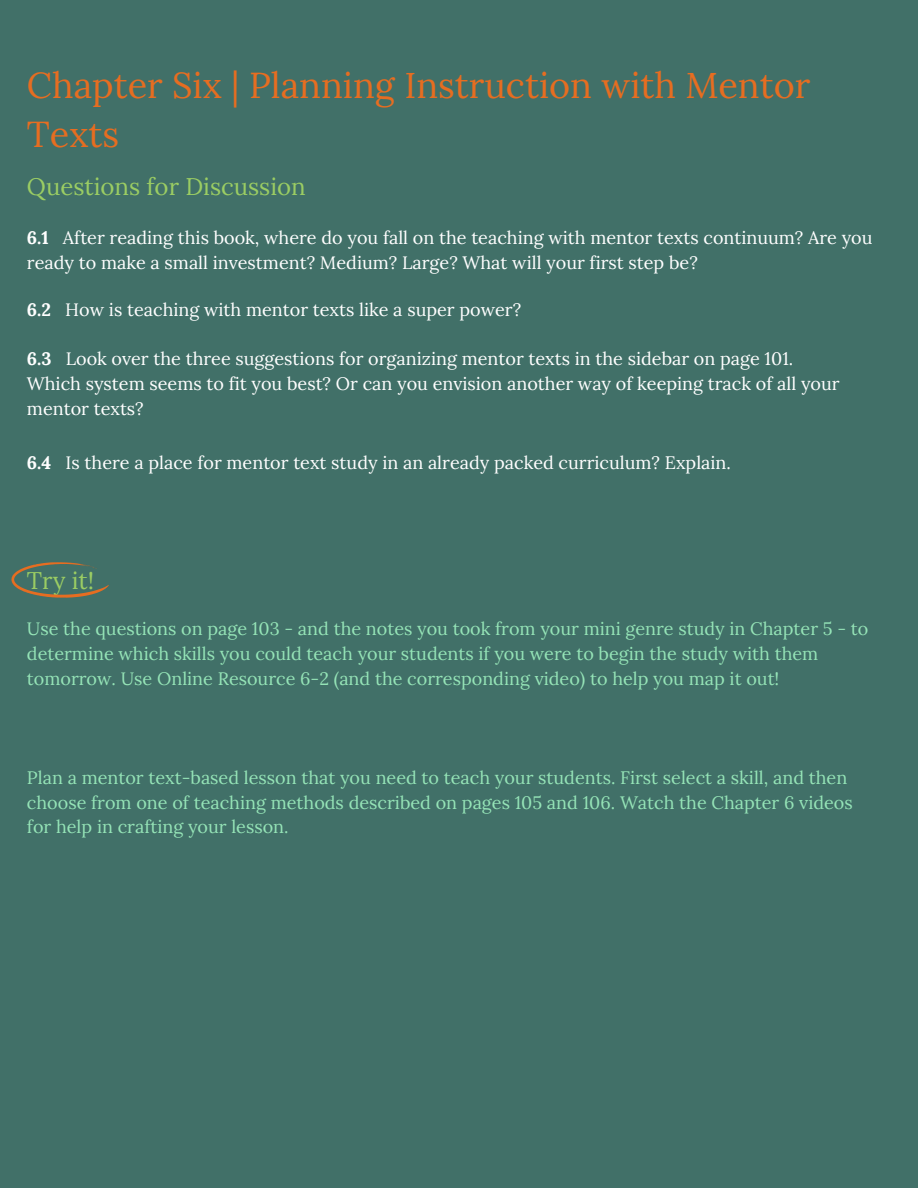
<style>
.page{position:relative;width:918px;height:1188px;background:#417068}
.page>*{position:absolute;margin:0;border:0;box-sizing:border-box;transform-origin:0 0}
.t1{font:36px/49.5px "Lora";color:#e66d21}
.t2{font:24px "Lora";color:#9bcd63}
.t3{font:18px/24.8px "Lora";color:#fff}
.t4{font:18px/24.8px "Lora";color:#95e4b7}
.s1{font-weight:700}
</style>
<div class="page">
<svg style="left:11px;top:562px;width:98px;height:36px"></svg>
<p class="t1" style="left:27px;top:60px;width:785px">Chapter Six | Planning Instruction with Mentor<br>Texts</p>
<p class="t2" style="left:27px;top:171px;width:280px">Questions for Discussion</p>
<p class="t3" style="left:27px;top:225px;width:847px"><span class="s1">6.1</span> After reading this book, where do you fall on the teaching with mentor texts continuum? Are you ready to make a small investment? Medium? Large? What will your first step be?</p>
<p class="t3" style="left:27px;top:297px;width:496px"><span class="s1">6.2</span> How is teaching with mentor texts like a super power?</p>
<p class="t3" style="left:27px;top:346px;width:814px"><span class="s1">6.3</span> Look over the three suggestions for organizing mentor texts in the sidebar on page 101.<br>Which system seems to fit you best? Or can you envision another way of keeping track of all your mentor texts?</p>
<p class="t3" style="left:27px;top:450px;width:706px"><span class="s1">6.4</span> Is there a place for mentor text study in an already packed curriculum? Explain.</p>
<p class="t2" style="left:27px;top:564px;width:69px">Try it!</p>
<p class="t4" style="left:27px;top:616px;width:843px">Use the questions on page 103 - and the notes you took from your mini genre study in Chapter 5 - to determine which skills you could teach your students if you were to begin the study with them tomorrow. Use Online Resource 6-2 (and the corresponding video) to help you map it out!</p>
<p class="t4" style="left:27px;top:765px;width:827px">Plan a mentor text-based lesson that you need to teach your students. First select a skill, and then choose from one of teaching methods described on pages 105 and 106. Watch the Chapter 6 videos for help in crafting your lesson.</p>
</div>
